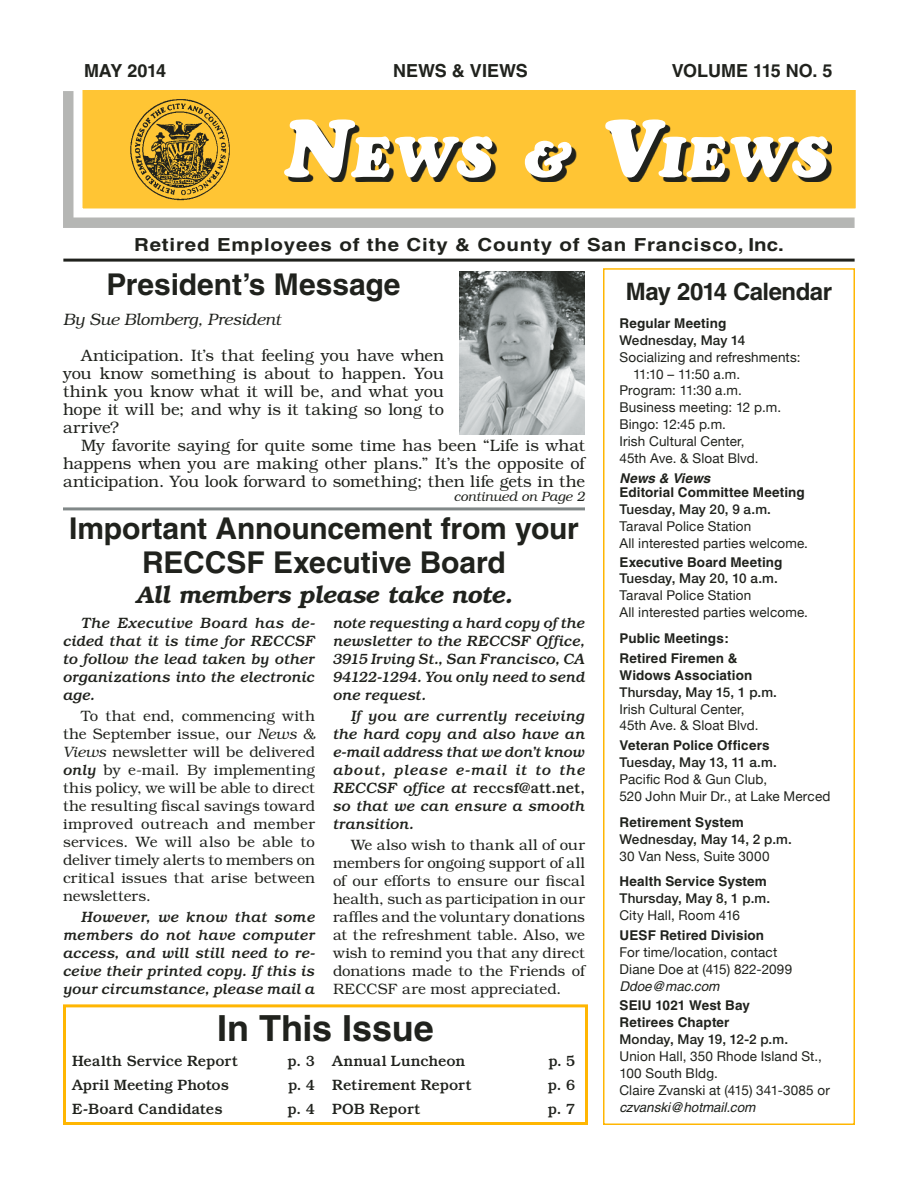
<style>
.page{position:relative;width:918px;height:1188px;background:#fff}
.page>*{position:absolute;margin:0;border:0;box-sizing:border-box;transform-origin:0 0}
.t1{font:italic 56.7px "Cooper Black Std";letter-spacing:.02em;color:#fff}
.t2{font:700 36px "Helvetica";letter-spacing:-.005em;color:#20221d}
.t3{font:700 30px/34.5px "Helvetica";letter-spacing:-.005em;color:#20221d;text-align:center}
.t4{font:italic 600 24px "Bookman Std";letter-spacing:-.015em;color:#20221d}
.t5{font:700 24px "Helvetica";letter-spacing:-.025em;color:#20221d}
.t6{font:700 18px "Helvetica";letter-spacing:.04em;color:#20221d;scale:1.14 1}
.t7{font:700 18px "Helvetica";letter-spacing:.04em;color:#20221d}
.t8{font:700 18px "Helvetica";letter-spacing:-.015em;color:#20221d}
.t9{font:300 16.5px/18px "Bookman Std";color:#20221d;text-align:justify}
.t10{font:italic 300 16.5px "Bookman Std";letter-spacing:-.01em;color:#20221d}
.t11{font:300 15px/18px "Bookman Std";letter-spacing:.005em;color:#20221d;text-align:justify}
.t12{font:italic 500 15px/18px "Bookman Std";color:#20221d;text-align:justify}
.t13{font:500 15px "Bookman Std";color:#20221d}
.t14{font:13.5px/16.8px "Helvetica Neue";letter-spacing:.01em;color:#20221d}
.t15{font:700 13.5px/19.8px "Helvetica";letter-spacing:.01em;color:#20221d}
.t16{font:500 13.5px "Helvetica Neue";letter-spacing:.01em;color:#20221d}
.t17{font:italic 13.5px "Helvetica";letter-spacing:-.005em;color:#20221d}
.t18{font:italic 300 13.5px "Bookman Std";color:#20221d}
.t19{font:italic 700 13.5px "Helvetica";letter-spacing:.005em;color:#20221d}
.s1{font-size:81px}
.s2{font-size:51px}
.s3{font-style:italic}
.s4{font-weight:500;font-style:italic}
.s5{font-style:normal}
</style>
<div class="page">
<hr style="left:63px;top:259px;width:792px;height:3px;background:#20221d">
<div style="left:603px;top:268px;width:252px;height:857px;border:2px solid #ffb602"></div>
<div style="left:63px;top:91px;width:791px;height:137px;background:#b5b6b4"></div>
<div style="left:74px;top:81px;width:791px;height:137px;background:#ffc534;border:9px solid #fff"></div>
<svg style="left:288px;top:124px;width:544px;height:58px"></svg>
<div style="left:63px;top:1004px;width:525px;height:121px;border:3px solid #ffb602"></div>
<img style="left:459px;top:272px;width:126px;height:163px">
<img style="left:130px;top:99px;width:100px;height:102px">
<hr style="left:63px;top:507px;width:522px;height:3px;background:#818888">
<p class="t7" style="left:84px;top:60px;width:84px">MAY 2014</p>
<p class="t7" style="left:393px;top:60px;width:130px">News &amp; Views</p>
<p class="t8" style="left:672px;top:60px;width:162px">Volume 115 No. 5</p>
<h1 class="t1" style="left:284px;top:122px;width:545px"><span class="s1">N</span>EWS <span class="s2">&amp;</span> <span class="s1">V</span>IEWS</h1>
<p class="t6" style="left:134px;top:234px;width:572px">Retired Employees of the City &amp; County of San Francisco, Inc.</p>
<h3 class="t3" style="left:106px;top:267px;width:296px">President’s Message</h3>
<p class="t10" style="left:63px;top:310px;width:219px">By Sue Blomberg, President</p>
<p class="t9" style="left:63px;top:347px;width:383px;text-indent:18px">Anticipation. It’s that feeling you have when you know something is about to happen. You think you know what it will be, and what you hope it will be; and why is it taking so long to arrive?</p>
<p class="t9" style="left:63px;top:437px;width:524px;text-indent:18px">My favorite saying for quite some time has been “Life is what happens when you are making other plans.” It’s the opposite of anticipation. You look forward to something; then life gets in the</p>
<p class="t18" style="left:454px;top:489px;width:133px">continued on Page 2</p>
<h3 class="t3" style="left:69px;top:511px;width:511px">Important Announcement from your<br>RECCSF Executive Board</h3>
<h3 class="t4" style="left:136px;top:581px;width:378px">All members please take note.</h3>
<p class="t12" style="left:63px;top:613px;width:254px;text-indent:18px">The Executive Board has de&shy;cided that it is time for RECCSF to follow the lead taken by other organizations into the electronic age.</p>
<p class="t11" style="left:63px;top:707px;width:254px;text-indent:18px">To that end, commencing with the September issue, our <span class="s3">News &amp; Views</span> newsletter will be delivered <span class="s4">only</span> by e-mail. By implementing this policy, we will be able to direct the resulting fiscal savings toward improved outreach and member services. We will also be able to deliver timely alerts to members on critical issues that arise between newsletters.</p>
<p class="t12" style="left:63px;top:907px;width:254px;text-indent:18px">However, we know that some members do not have computer access, and will still need to re&shy;ceive their printed copy. If this is your circumstance, please mail a</p>
<p class="t12" style="left:333px;top:613px;width:254px">note requesting a hard copy of the newsletter to the RECCSF Office, 3915 Irving St., San Francisco, CA 94122-1294. You only need to send one request.</p>
<p class="t12" style="left:333px;top:706px;width:254px;text-indent:18px">If you are currently receiving the hard copy and also have an e-mail address that we don’t know about, please e-mail it to the RECCSF office at <span class="s5">reccsf@att.net, </span>so that we can ensure a smooth transition.</p>
<p class="t11" style="left:333px;top:836px;width:254px;text-indent:18px">We also wish to thank all of our members for ongoing support of all of our efforts to ensure our fiscal health, such as participation in our raffles and the voluntary donations at the refreshment table. Also, we wish to remind you that any direct donations made to the Friends of RECCSF are most appreciated.</p>
<h2 class="t2" style="left:217px;top:1007px;width:218px">In This Issue</h2>
<p class="t13" style="left:72px;top:1052px;width:167px">Health Service Report</p>
<p class="t13" style="left:288px;top:1052px;width:29px">p. 3</p>
<p class="t13" style="left:72px;top:1076px;width:159px">April Meeting Photos</p>
<p class="t13" style="left:288px;top:1076px;width:28px">p. 4</p>
<p class="t13" style="left:72px;top:1100px;width:152px">E-Board Candidates</p>
<p class="t13" style="left:288px;top:1100px;width:29px">p. 4</p>
<p class="t13" style="left:332px;top:1052px;width:135px">Annual Luncheon</p>
<p class="t13" style="left:548px;top:1052px;width:28px">p. 5</p>
<p class="t13" style="left:332px;top:1076px;width:141px">Retirement Report</p>
<p class="t13" style="left:548px;top:1076px;width:29px">p. 6</p>
<p class="t13" style="left:332px;top:1100px;width:89px">POB Report</p>
<p class="t13" style="left:548px;top:1100px;width:29px">p. 7</p>
<h3 class="t5" style="left:626px;top:277px;width:208px">May 2014 Calendar</h3>
<p class="t15" style="left:620px;top:313px;width:108px">Regular Meeting</p>
<p class="t16" style="left:620px;top:332px;width:127px">Wednesday, May 14</p>
<p class="t14" style="left:620px;top:347px;width:182px">Socializing and refreshments:</p>
<p class="t14" style="left:633px;top:364px;width:109px">11:10 – 11:50 a.m.</p>
<p class="t14" style="left:620px;top:381px;width:124px">Program: 11:30 a.m.</p>
<p class="t14" style="left:620px;top:398px;width:163px">Business meeting: 12 p.m.</p>
<p class="t14" style="left:620px;top:415px;width:108px">Bingo: 12:45 p.m.</p>
<p class="t14" style="left:620px;top:432px;width:127px">Irish Cultural Center,</p>
<p class="t14" style="left:620px;top:449px;width:141px">45th Ave. &amp; Sloat Blvd.</p>
<p class="t19" style="left:620px;top:470px;width:92px">News &amp; Views</p>
<p class="t15" style="left:620px;top:482px;width:187px">Editorial Committee Meeting</p>
<p class="t16" style="left:620px;top:501px;width:153px">Tuesday, May 20, 9 a.m.</p>
<p class="t14" style="left:620px;top:517px;width:190px">Taraval Police Station<br>All interested parties welcome.</p>
<p class="t15" style="left:620px;top:552px;width:164px">Executive Board Meeting</p>
<p class="t16" style="left:620px;top:571px;width:160px">Tuesday, May 20, 10 a.m.</p>
<p class="t14" style="left:620px;top:586px;width:190px">Taraval Police Station<br>All interested parties welcome.</p>
<p class="t15" style="left:620px;top:628px;width:120px">Public Meetings:<br>Retired Firemen &amp;</p>
<p class="t15" style="left:620px;top:665px;width:134px">Widows Association</p>
<p class="t16" style="left:620px;top:684px;width:159px">Thursday, May 15, 1 p.m.</p>
<p class="t14" style="left:620px;top:699px;width:141px">Irish Cultural Center,<br>45th Ave. &amp; Sloat Blvd.</p>
<p class="t15" style="left:620px;top:735px;width:152px">Veteran Police Officers</p>
<p class="t16" style="left:620px;top:754px;width:159px">Tuesday, May 13, 11 a.m.</p>
<p class="t14" style="left:620px;top:770px;width:213px">Pacific Rod &amp; Gun Club,<br>520 John Muir Dr., at Lake Merced</p>
<p class="t15" style="left:620px;top:812px;width:126px">Retirement System</p>
<p class="t16" style="left:620px;top:831px;width:174px">Wednesday, May 14, 2 p.m.</p>
<p class="t14" style="left:620px;top:846px;width:152px">30 Van Ness, Suite 3000</p>
<p class="t15" style="left:620px;top:872px;width:149px">Health Service System</p>
<p class="t16" style="left:620px;top:890px;width:152px">Thursday, May 8, 1 p.m.</p>
<p class="t14" style="left:620px;top:906px;width:122px">City Hall, Room 416</p>
<p class="t15" style="left:620px;top:925px;width:146px">UESF Retired Division</p>
<p class="t14" style="left:620px;top:943px;width:174px">For time/location, contact<br>Diane Doe at (415) 822-2099</p>
<p class="t17" style="left:620px;top:978px;width:101px">Ddoe@mac.com</p>
<p class="t15" style="left:620px;top:997px;width:132px;line-height:16.8px">SEIU 1021 West Bay<br>Retirees Chapter</p>
<p class="t16" style="left:620px;top:1031px;width:170px">Monday, May 19, 12-2 p.m.</p>
<p class="t14" style="left:620px;top:1047px;width:212px">Union Hall, 350 Rhode Island St.,<br>100 South Bldg.<br>Claire Zvanski at (415) 341-3085 or</p>
<p class="t17" style="left:620px;top:1099px;width:137px">czvanski@hotmail.com</p>
</div>
